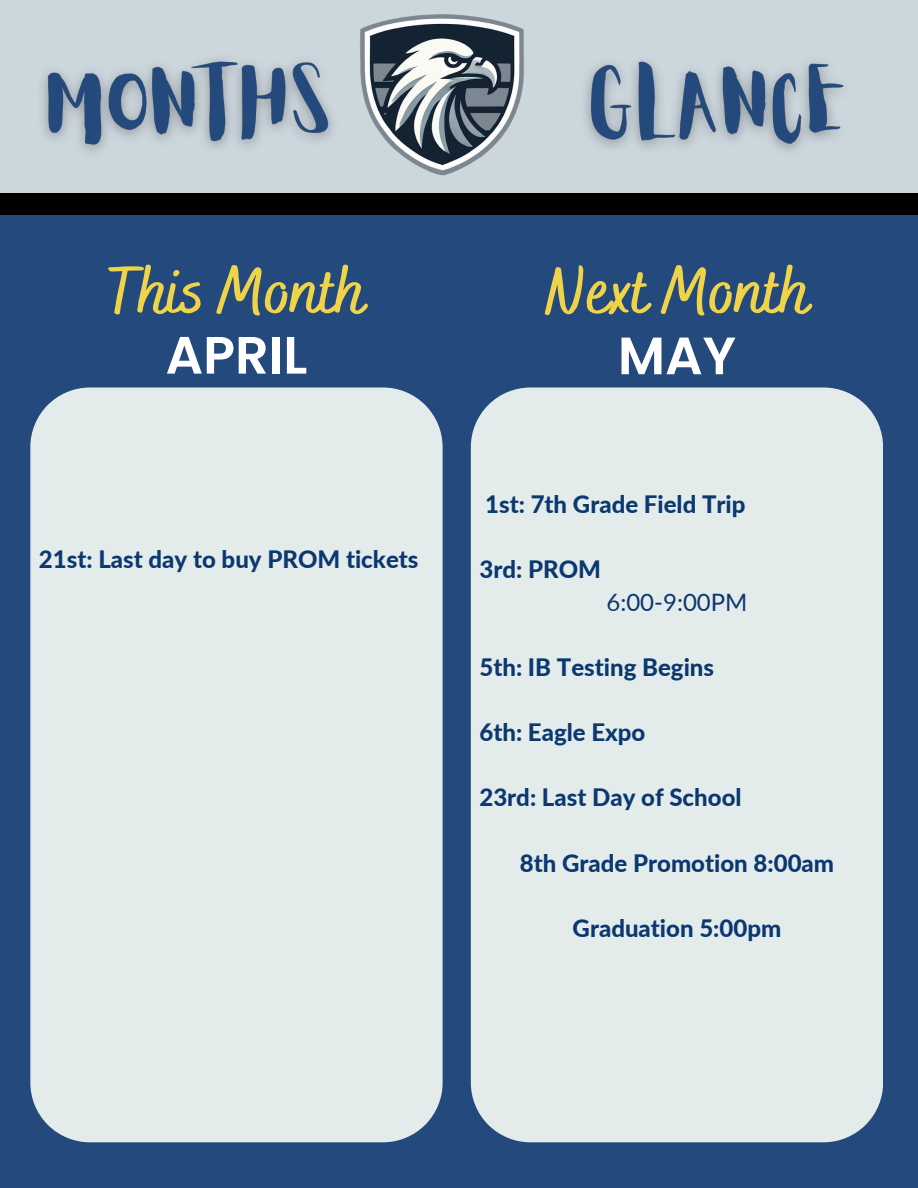
<style>
.page{position:relative;width:918px;height:1188px;background:#244a7d}
.page>*{position:absolute;margin:0;border:0;box-sizing:border-box;transform-origin:0 0}
.t1{font:700 67.5px "Bakerie Smooth";color:#efd349}
.t2{font:600 52.5px "Poppins";color:#fff}
.t3{font:800 24px "Lato";color:#0b3870}
.t4{font:24px "Lato";color:#0b3870}
</style>
<div class="page">
<div style="left:0;top:0;width:918px;height:193px;background:#ccd6dd"></div>
<div style="left:0;top:193px;width:918px;height:22px;background:#000"></div>
<img style="left:350px;top:10px;width:186px;height:168px">
<img style="left:28px;top:45px;width:319px;height:122px">
<img style="left:572px;top:44px;width:291px;height:122px">
<div style="left:30px;top:387px;width:413px;height:755px;background:#e4eceb"></div>
<div style="left:471px;top:387px;width:412px;height:755px;background:#e4eceb"></div>
<p class="t1" style="left:108px;top:251px;width:259px">This Month</p>
<h2 class="t1" style="left:544px;top:251px;width:267px">Next Month</h2>
<h3 class="t2" style="left:166px;top:318px;width:143px">APRIL</h3>
<h4 class="t2" style="left:618px;top:319px;width:120px">MAY</h4>
<h2 class="t3" style="left:39px;top:544px;width:381px">21st: Last day to buy PROM tickets</h2>
<h3 class="t3" style="left:485px;top:489px;width:262px">1st: 7th Grade Field Trip</h3>
<h4 class="t3" style="left:479px;top:554px;width:123px">3rd: PROM</h4>
<p class="t4" style="left:606px;top:587px;width:143px">6:00-9:00PM</p>
<p class="t3" style="left:479px;top:652px;width:236px">5th: IB Testing Begins</p>
<h4 class="t3" style="left:479px;top:718px;width:168px">6th: Eagle Expo</h4>
<h4 class="t3" style="left:479px;top:783px;width:264px">23rd: Last Day of School</h4>
<h4 class="t3" style="left:520px;top:848px;width:316px">8th Grade Promotion 8:00am</h4>
<h4 class="t3" style="left:573px;top:913px;width:210px">Graduation 5:00pm</h4>
</div>
